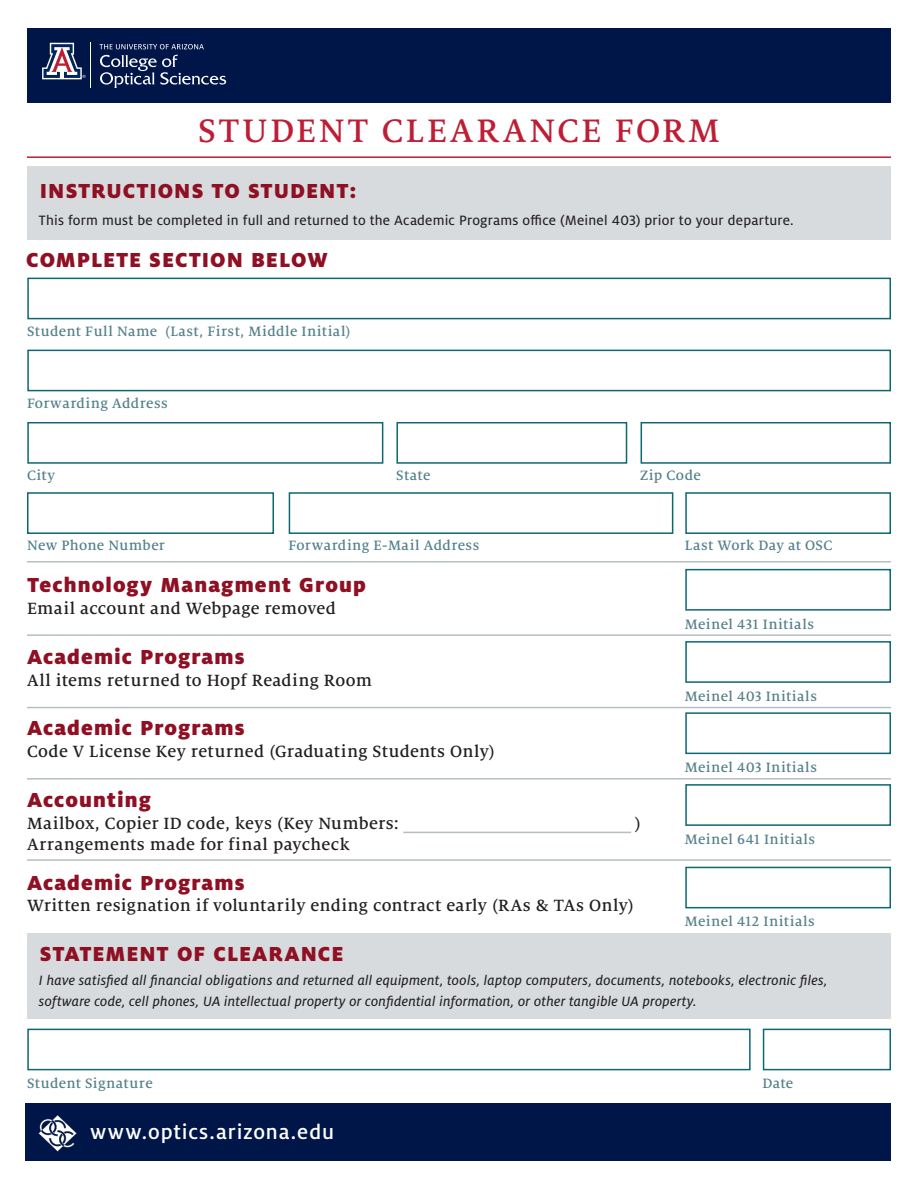
<style>
.page{position:relative;width:918px;height:1188px;background:#fff}
.page>*{position:absolute;margin:0;border:0;box-sizing:border-box;transform-origin:0 0}
.t1{font:500 36px "Milo Serif OT";letter-spacing:.08em;color:#be1e35}
.t2{font:900 22.5px "Milo OT";letter-spacing:.045em;color:#8f0f23}
.t3{font:500 22.5px "Milo OT";letter-spacing:.04em;color:#fff}
.t4{font:500 18px "Milo Serif OT";letter-spacing:.02em;color:#231f20}
.t5{font:500 15px "Milo Serif OT";letter-spacing:.03em;color:#54818b}
.t6{font:15px/21px "Milo OT Text Ita";letter-spacing:.015em;color:#231f20}
.t7{font:15px "Milo OT Text";letter-spacing:.015em;color:#231f20}
</style>
<div class="page">
<div style="left:27px;top:28px;width:864px;height:75px;background:#001649"></div>
<svg style="left:42px;top:43px;width:44px;height:36px"></svg>
<hr style="left:91px;top:43px;width:1px;height:45px;background:#fff">
<svg style="left:100px;top:55px;width:126px;height:33px"></svg>
<svg style="left:99px;top:44px;width:105px;height:5px"></svg>
<div style="left:26px;top:1104px;width:865px;height:57px;background:#001649"></div>
<div style="left:27px;top:166px;width:864px;height:74px;background:#d7dbdd"></div>
<div style="left:27px;top:933px;width:864px;height:86px;background:#d7dbdd"></div>
<div style="left:27px;top:278px;width:864px;height:41px;border:2px solid #0d6772"></div>
<div style="left:27px;top:350px;width:864px;height:41px;border:2px solid #0d6772"></div>
<div style="left:27px;top:422px;width:356px;height:42px;border:2px solid #0d6772"></div>
<div style="left:27px;top:492px;width:247px;height:42px;border:2px solid #0d6772"></div>
<div style="left:396px;top:422px;width:231px;height:42px;border:2px solid #0d6772"></div>
<div style="left:289px;top:492px;width:384px;height:42px;border:2px solid #0d6772"></div>
<div style="left:685px;top:492px;width:206px;height:42px;border:2px solid #0d6772"></div>
<div style="left:641px;top:422px;width:250px;height:42px;border:2px solid #0d6772"></div>
<hr style="left:27px;top:156px;width:864px;height:2px;background:#be1e35">
<img style="left:39px;top:1115px;width:37px;height:37px">
<div style="left:27px;top:1029px;width:724px;height:41px;border:2px solid #0d6772"></div>
<div style="left:763px;top:1029px;width:128px;height:41px;border:2px solid #0d6772"></div>
<div style="left:685px;top:569px;width:206px;height:42px;border:2px solid #0d6772"></div>
<div style="left:685px;top:641px;width:206px;height:42px;border:2px solid #0d6772"></div>
<div style="left:685px;top:712px;width:206px;height:42px;border:2px solid #0d6772"></div>
<div style="left:685px;top:867px;width:206px;height:41px;border:2px solid #0d6772"></div>
<div style="left:685px;top:784px;width:206px;height:42px;border:2px solid #0d6772"></div>
<hr style="left:27px;top:561px;width:864px;height:1px;background:#b5bec1">
<hr style="left:27px;top:634px;width:864px;height:2px;background:#b5bec1">
<hr style="left:27px;top:707px;width:864px;height:1px;background:#b5bec1">
<hr style="left:27px;top:778px;width:864px;height:2px;background:#b5bec1">
<hr style="left:27px;top:859px;width:864px;height:2px;background:#b5bec1">
<hr style="left:403px;top:832px;width:228px;height:1px;background:#b5bec1">
<h1 class="t1" style="left:198px;top:111px;width:523px">STUDENT CLEARANCE FORM</h1>
<p class="t2" style="left:40px;top:178px;width:318px">INSTRUCTIONS TO STUDENT:</p>
<p class="t7" style="left:39px;top:212px;width:756px">This form must be completed in full and returned to the Academic Programs office (Meinel 403) prior to your departure.</p>
<p class="t2" style="left:26px;top:247px;width:303px">COMPLETE SECTION BELOW</p>
<p class="t5" style="left:27px;top:323px;width:325px">Student Full Name (Last, First, Middle Initial)</p>
<p class="t5" style="left:27px;top:395px;width:142px">Forwarding Address</p>
<p class="t5" style="left:27px;top:467px;width:30px">City</p>
<p class="t5" style="left:27px;top:538px;width:139px">New Phone Number</p>
<p class="t5" style="left:396px;top:467px;width:36px">State</p>
<p class="t5" style="left:640px;top:467px;width:62px">Zip Code</p>
<p class="t5" style="left:288px;top:538px;width:193px">Forwarding E-Mail Address</p>
<p class="t5" style="left:685px;top:538px;width:149px">Last Work Day at OSC</p>
<p class="t2" style="left:27px;top:572px;width:340px">Technology Managment Group</p>
<p class="t4" style="left:27px;top:598px;width:311px">Email account and Webpage removed</p>
<p class="t2" style="left:27px;top:644px;width:219px">Academic Programs</p>
<p class="t4" style="left:27px;top:671px;width:346px">All items returned to Hopf Reading Room</p>
<p class="t2" style="left:27px;top:715px;width:219px">Academic Programs</p>
<p class="t4" style="left:27px;top:742px;width:469px">Code V License Key returned (Graduating Students Only)</p>
<p class="t2" style="left:27px;top:787px;width:126px">Accounting</p>
<p class="t4" style="left:27px;top:814px;width:373px">Mailbox, Copier ID code, keys (Key Numbers:</p>
<p class="t4" style="left:635px;top:814px;width:7px">)</p>
<p class="t4" style="left:27px;top:835px;width:324px">Arrangements made for final paycheck</p>
<p class="t2" style="left:27px;top:870px;width:219px">Academic Programs</p>
<p class="t4" style="left:27px;top:896px;width:608px">Written resignation if voluntarily ending contract early (RAs &amp; TAs Only)</p>
<p class="t2" style="left:40px;top:941px;width:305px">STATEMENT OF CLEARANCE</p>
<p class="t5" style="left:685px;top:616px;width:131px">Meinel 431 Initials</p>
<p class="t5" style="left:685px;top:688px;width:133px">Meinel 403 Initials</p>
<p class="t5" style="left:685px;top:759px;width:133px">Meinel 403 Initials</p>
<p class="t5" style="left:685px;top:831px;width:132px">Meinel 641 Initials</p>
<p class="t5" style="left:685px;top:914px;width:131px">Meinel 412 Initials</p>
<p class="t6" style="left:39px;top:969px;width:790px">I have satisfied all financial obligations and returned all equipment, tools, laptop computers, documents, notebooks, electronic files, software code, cell phones, UA intellectual property or confidential information, or other tangible UA property.</p>
<p class="t5" style="left:27px;top:1076px;width:127px">Student Signature</p>
<p class="t5" style="left:762px;top:1076px;width:32px">Date</p>
<p class="t3" style="left:90px;top:1120px;width:245px">www.optics.arizona.edu</p>
</div>
